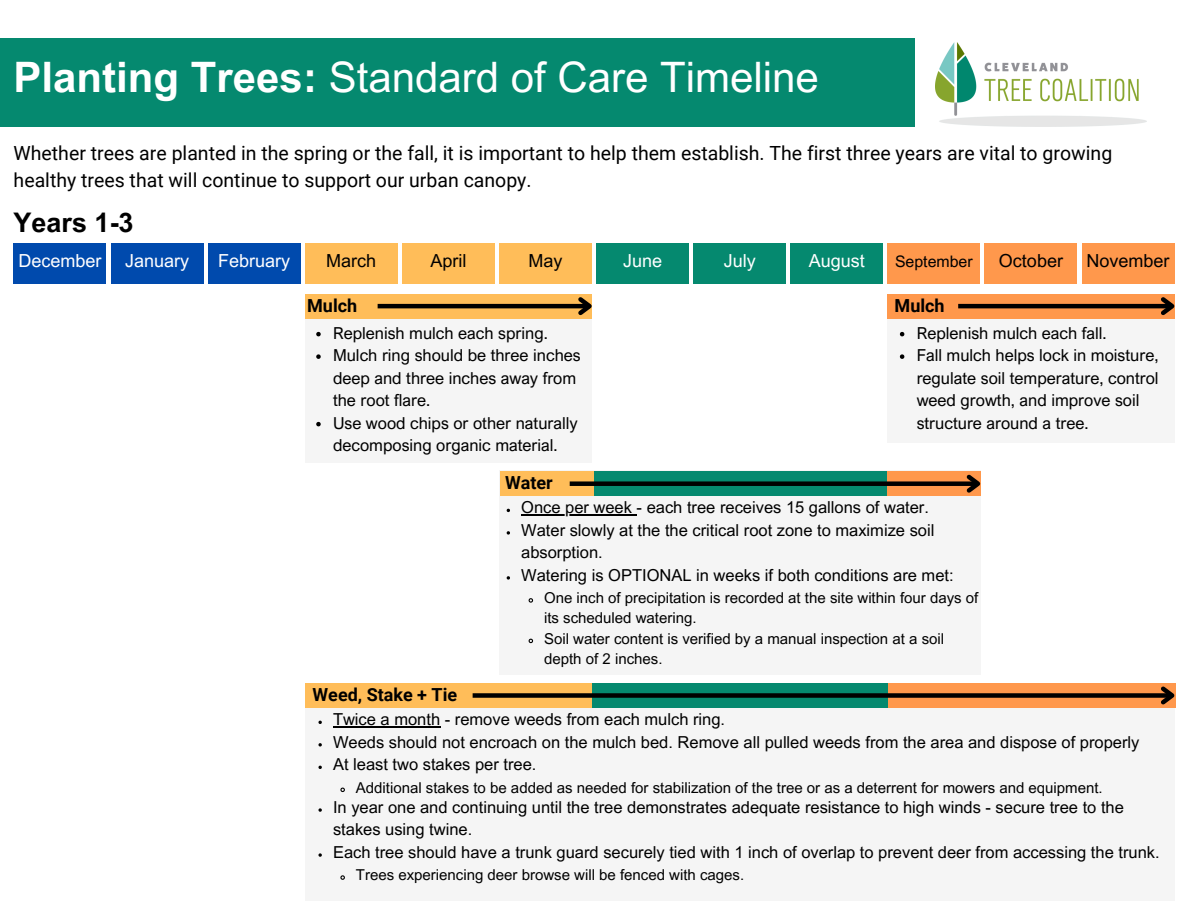
<style>
.page{position:relative;width:1188px;height:918px;background:#fff}
.page>*{position:absolute;margin:0;border:0;box-sizing:border-box;transform-origin:0 0}
.t1{font:42px "Arial MT Pro";color:#fff}
.t2{font:700 27px "Arial MT Pro";color:#000}
.t3{font:19.5px/27px "Roboto";color:#000}
.t4{font:18px "Arial MT Pro";color:#fff}
.t5{font:700 18px "Roboto";color:#000}
.t6{font:18px "Arial MT Pro";color:#000}
.t7{font:16.5px/22.5px "Arial MT Pro";color:#000}
.t8{font:16.5px/22.5px "Arial Nova";color:#000}
.t9{font:15.9px "Arial MT Pro";color:#000}
.t10{font:15px/20.2px "Arial MT Pro";color:#000}
.s1{font-weight:700}
</style>
<div class="page">
<img style="left:936px;top:42px;width:210px;height:85px">
<div style="left:0;top:38px;width:915px;height:88px;background:#05896f"></div>
<div style="left:305px;top:296px;width:287px;height:166px;background:#f5f5f5"></div>
<div style="left:888px;top:296px;width:286px;height:147px;background:#f5f5f5"></div>
<div style="left:14px;top:243px;width:92px;height:41px;background:#004aad"></div>
<div style="left:499px;top:470px;width:481px;height:204px;background:#f5f5f5"></div>
<div style="left:500px;top:471px;width:480px;height:25px;background:#05896f"></div>
<div style="left:305px;top:294px;width:287px;height:24px;background:#ffbd59"></div>
<div style="left:887px;top:294px;width:287px;height:24px;background:#ff984c"></div>
<div style="left:500px;top:471px;width:94px;height:25px;background:#ffbd59"></div>
<div style="left:305px;top:683px;width:869px;height:217px;background:#f5f5f5"></div>
<div style="left:305px;top:683px;width:869px;height:25px;background:#05896f"></div>
<div style="left:305px;top:683px;width:287px;height:25px;background:#ffbd59"></div>
<svg style="left:316px;top:332px;width:5px;height:4px"></svg>
<svg style="left:316px;top:354px;width:5px;height:5px"></svg>
<svg style="left:316px;top:422px;width:5px;height:4px"></svg>
<svg style="left:900px;top:332px;width:4px;height:4px"></svg>
<svg style="left:900px;top:354px;width:4px;height:5px"></svg>
<hr style="left:521px;top:514px;width:116px;height:1px;background:#000">
<svg style="left:507px;top:531px;width:3px;height:4px"></svg>
<svg style="left:507px;top:576px;width:3px;height:4px"></svg>
<svg style="left:528px;top:598px;width:6px;height:5px"></svg>
<svg style="left:528px;top:638px;width:6px;height:6px"></svg>
<hr style="left:378px;top:304px;width:211px;height:4px;background:#000">
<svg style="left:574px;top:297px;width:18px;height:22px"></svg>
<hr style="left:958px;top:304px;width:214px;height:4px;background:#000">
<svg style="left:1157px;top:294px;width:18px;height:25px"></svg>
<div style="left:887px;top:471px;width:93px;height:25px;background:#ff984c"></div>
<div style="left:570px;top:481px;width:408px;height:5px;background:#000"></div>
<svg style="left:963px;top:471px;width:18px;height:25px"></svg>
<div style="left:111px;top:243px;width:92px;height:41px;background:#004aad"></div>
<div style="left:208px;top:243px;width:92px;height:41px;background:#004aad"></div>
<div style="left:305px;top:243px;width:93px;height:41px;background:#ffbd59"></div>
<div style="left:402px;top:243px;width:93px;height:41px;background:#ffbd59"></div>
<div style="left:499px;top:243px;width:93px;height:41px;background:#ffbd59"></div>
<div style="left:596px;top:243px;width:93px;height:41px;background:#05896f"></div>
<div style="left:694px;top:243px;width:92px;height:41px;background:#05896f"></div>
<div style="left:791px;top:243px;width:92px;height:41px;background:#05896f"></div>
<div style="left:888px;top:243px;width:92px;height:41px;background:#ff984c"></div>
<div style="left:985px;top:243px;width:92px;height:41px;background:#ff984c"></div>
<div style="left:1082px;top:243px;width:92px;height:41px;background:#ff984c"></div>
<div style="left:889px;top:683px;width:287px;height:25px;background:#ff984c"></div>
<div style="left:473px;top:693px;width:699px;height:5px;background:#000"></div>
<svg style="left:1157px;top:686px;width:18px;height:19px"></svg>
<svg style="left:318px;top:721px;width:4px;height:3px"></svg>
<hr style="left:333px;top:726px;width:107px;height:1px;background:#000">
<svg style="left:318px;top:743px;width:4px;height:4px"></svg>
<svg style="left:318px;top:766px;width:4px;height:3px"></svg>
<svg style="left:340px;top:787px;width:5px;height:6px"></svg>
<svg style="left:318px;top:808px;width:4px;height:4px"></svg>
<svg style="left:318px;top:853px;width:4px;height:4px"></svg>
<svg style="left:340px;top:875px;width:5px;height:5px"></svg>
<h4 class="t1" style="left:14px;top:62px;width:807px"><span class="s1">Planting Trees:</span> Standard of Care Timeline</h4>
<h2 class="t3" style="left:14px;top:140px;width:1100px">Whether trees are planted in the spring or the fall, it is important to help them establish. The first three years are vital to growing healthy trees that will continue to support our urban canopy.</h2>
<h4 class="t2" style="left:14px;top:213px;width:122px">Years 1-3</h4>
<p class="t4" style="left:18px;top:254px;width:85px">December</p>
<p class="t4" style="left:125px;top:254px;width:66px">January</p>
<h3 class="t4" style="left:218px;top:254px;width:74px">February</h3>
<p class="t6" style="left:326px;top:254px;width:52px">March</p>
<p class="t6" style="left:430px;top:254px;width:38px">April</p>
<h3 class="t6" style="left:528px;top:254px;width:36px">May</h3>
<p class="t4" style="left:623px;top:254px;width:41px">June</p>
<p class="t4" style="left:724px;top:254px;width:34px">July</p>
<p class="t4" style="left:809px;top:254px;width:58px">August</p>
<p class="t9" style="left:895px;top:255px;width:79px">September</p>
<p class="t6" style="left:999px;top:254px;width:66px">October</p>
<h3 class="t6" style="left:1087px;top:254px;width:85px">November</h3>
<h4 class="t5" style="left:307px;top:295px;width:52px">Mulch</h4>
<h4 class="t5" style="left:895px;top:295px;width:52px">Mulch</h4>
<h4 class="t8" style="left:333px;top:321px;width:216px">Replenish mulch each spring.</h4>
<h4 class="t8" style="left:333px;top:344px;width:249px">Mulch ring should be three inches deep and three inches away from the root flare.</h4>
<h4 class="t8" style="left:333px;top:411px;width:246px">Use wood chips or other naturally decomposing organic material.</h4>
<h4 class="t5" style="left:505px;top:473px;width:49px">Water</h4>
<h4 class="t8" style="left:917px;top:321px;width:191px">Replenish mulch each fall.</h4>
<p class="t8" style="left:917px;top:344px;width:243px">Fall mulch helps lock in moisture, regulate soil temperature, control weed growth, and improve soil structure around a tree.</p>
<h4 class="t5" style="left:313px;top:684px;width:146px">Weed, Stake + Tie</h4>
<h4 class="t7" style="left:521px;top:498px;width:409px">Once per week - each tree receives 15 gallons of water.</h4>
<h4 class="t7" style="left:521px;top:521px;width:415px">Water slowly at the the critical root zone to maximize soil absorption.</h4>
<h3 class="t7" style="left:521px;top:566px;width:434px">Watering is OPTIONAL in weeks if both conditions are met:</h3>
<p class="t10" style="left:544px;top:590px;width:436px">One inch of precipitation is recorded at the site within four days of its scheduled watering.</p>
<p class="t10" style="left:544px;top:630px;width:402px">Soil water content is verified by a manual inspection at a soil depth of 2 inches.</p>
<p class="t7" style="left:333px;top:710px;width:394px">Twice a month - remove weeds from each mulch ring.</p>
<p class="t7" style="left:333px;top:733px;width:808px">Weeds should not encroach on the mulch bed. Remove all pulled weeds from the area and dispose of properly</p>
<p class="t7" style="left:333px;top:755px;width:205px">At least two stakes per tree.</p>
<p class="t10" style="left:356px;top:779px;width:748px">Additional stakes to be added as needed for stabilization of the tree or as a deterrent for mowers and equipment.</p>
<p class="t7" style="left:333px;top:798px;width:792px">In year one and continuing until the tree demonstrates adequate resistance to high winds - secure tree to the stakes using twine.</p>
<p class="t7" style="left:333px;top:843px;width:828px">Each tree should have a trunk guard securely tied with 1 inch of overlap to prevent deer from accessing the trunk.</p>
<p class="t10" style="left:356px;top:867px;width:390px">Trees experiencing deer browse will be fenced with cages.</p>
</div>
